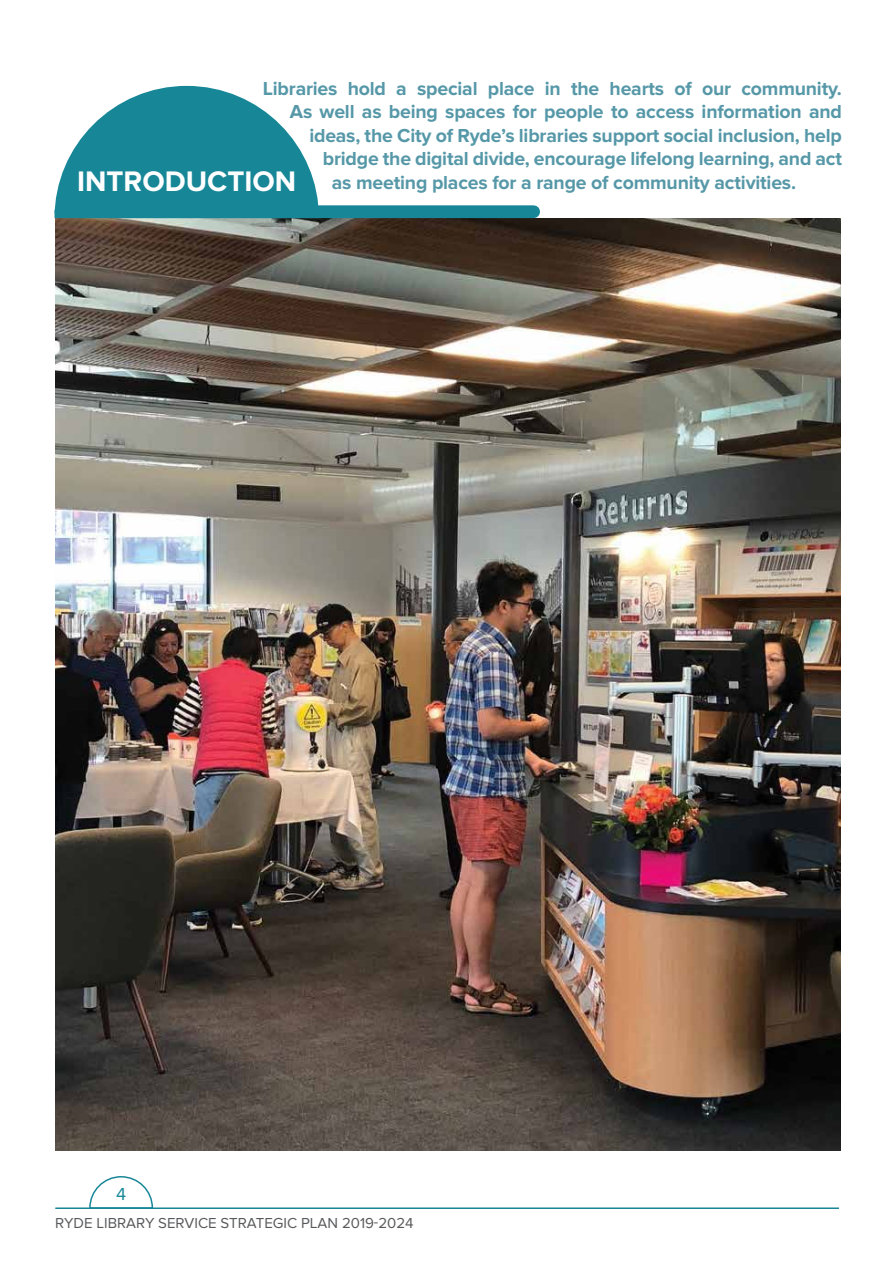
<style>
.page{position:relative;width:893px;height:1263px;background:#fff}
.page>*{position:absolute;margin:0;border:0;box-sizing:border-box;transform-origin:0 0}
.t1{font:700 29.25px "Proxima Nova";color:#fff}
.t2{font:700 19.5px "Proxima Nova";letter-spacing:-.01em;color:#5698a8}
.t3{font:18px "Proxima Nova";color:#178798}
.t4{font:15px "Proxima Nova";color:#58595b}
</style>
<div class="page">
<svg style="left:89px;top:1176px;width:64px;height:31px"></svg>
<hr style="left:55px;top:1207px;width:784px;height:2px;background:#178798">
<img style="left:55px;top:218px;width:785px;height:932px">
<svg style="left:54px;top:86px;width:265px;height:132px"></svg>
<div style="left:61px;top:205px;width:473px;height:13px;background:#178798"></div>
<p class="t2" style="left:263px;top:77px;width:580px">Libraries hold a special place in the hearts of our community.</p>
<p class="t2" style="left:290px;top:101px;width:554px">As well as being spaces for people to access information and</p>
<p class="t2" style="left:309px;top:124px;width:534px">ideas, the City of Ryde’s libraries support social inclusion, help</p>
<p class="t2" style="left:323px;top:147px;width:521px">bridge the digital divide, encourage lifelong learning, and act</p>
<p class="t2" style="left:332px;top:171px;width:466px">as meeting places for a range of community activities.</p>
<h1 class="t1" style="left:77px;top:164px;width:221px">INTRODUCTION</h1>
<p class="t3" style="left:116px;top:1184px;width:12px">4</p>
<p class="t4" style="left:55px;top:1214px;width:360px">RYDE LIBRARY SERVICE STRATEGIC PLAN 2019-2024</p>
</div>
